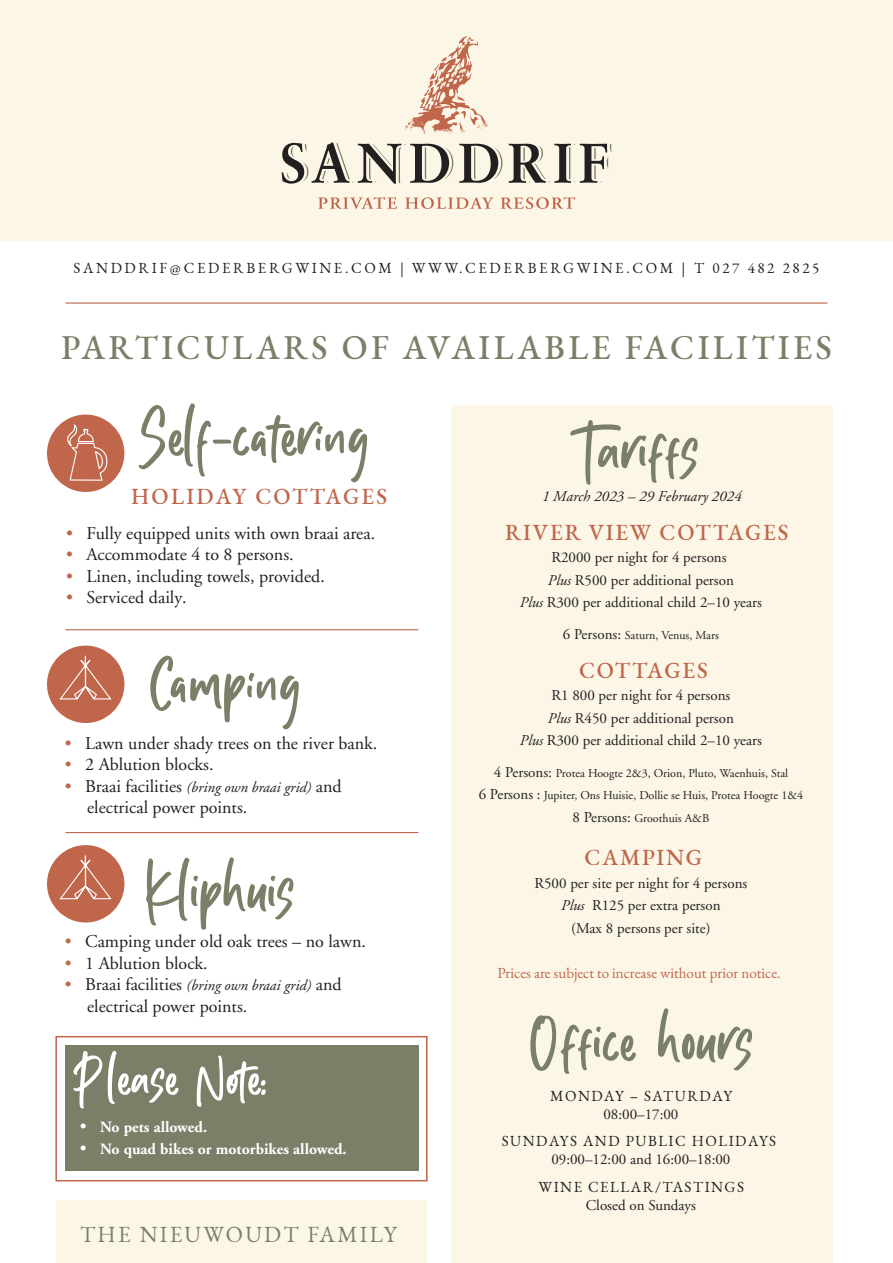
<style>
.page{position:relative;width:893px;height:1263px;background:#fff}
.page>*{position:absolute;margin:0;border:0;box-sizing:border-box;transform-origin:0 0}
.t1{font:84px "Bi G Poi Nts";color:#7a7f67}
.t2{font:500 33.9px "EB Garamond";letter-spacing:.1em;color:#7a7f67}
.t3{font:500 22.5px "EB Garamond";letter-spacing:.08em;color:#c0664b}
.t4{font:22.5px "EB Garamond";letter-spacing:.1em;color:#7a7f67}
.t5{font:500 22.5px "EB Garamond";letter-spacing:.1em;color:#c0664b}
.t6{font:18px "Adobe Garamond";color:#231f20}
.t7{font:700 15.75px "Adobe Garamond";color:#fff}
.t8{font:15px/22.5px "Adobe Garamond";color:#231f20;text-align:center}
.t9{font:italic 15px "Adobe Garamond";color:#231f20}
.t10{font:15px "EB Garamond";letter-spacing:.175em;color:#231f20}
.t11{font:15px "EB Garamond";letter-spacing:.1em;color:#231f20}
.t12{font:15px "EB Garamond";color:#c0664b}
.t13{font:12px/22.5px "Adobe Garamond";color:#231f20;text-align:center}
.s1{color:#c0664b}
.s2{font-style:normal;font-size:18px;color:#c0664b}
.s3{font-style:normal;font-size:18px}
.s4{font-weight:400;font-size:18px}
.s5{font-style:italic}
.s6{font-size:15px}
</style>
<div class="page">
<div style="left:56px;top:1201px;width:371px;height:62px;background:#fcf6e7"></div>
<div style="left:0;top:0;width:893px;height:240px;background:#fcf6e7"></div>
<svg style="left:282px;top:142px;width:329px;height:42px"></svg>
<svg style="left:405px;top:36px;width:83px;height:99px"></svg>
<svg style="left:318px;top:197px;width:79px;height:12px"></svg>
<svg style="left:405px;top:197px;width:88px;height:12px"></svg>
<svg style="left:501px;top:197px;width:74px;height:12px"></svg>
<hr style="left:65px;top:302px;width:762px;height:2px;background:#c0664b">
<hr style="left:65px;top:629px;width:353px;height:1px;background:#c0664b">
<hr style="left:65px;top:832px;width:353px;height:1px;background:#c0664b">
<div style="left:451px;top:406px;width:381px;height:857px;background:#fcf6e7"></div>
<svg style="left:570px;top:420px;width:128px;height:65px"></svg>
<svg style="left:530px;top:1008px;width:222px;height:66px"></svg>
<div style="left:55px;top:1036px;width:373px;height:145px;border:1px solid #c0664b"></div>
<div style="left:65px;top:1045px;width:353px;height:125px;background:#7a7f67"></div>
<svg style="left:73px;top:1051px;width:193px;height:57px"></svg>
<div style="left:47px;top:415px;width:77px;height:77px;background:#c0664b;border-radius:50%"></div>
<div style="left:47px;top:646px;width:77px;height:77px;background:#c0664b;border-radius:50%"></div>
<div style="left:47px;top:845px;width:77px;height:77px;background:#c0664b;border-radius:50%"></div>
<svg style="left:67px;top:425px;width:41px;height:56px"></svg>
<svg style="left:139px;top:403px;width:228px;height:79px"></svg>
<svg style="left:150px;top:656px;width:149px;height:73px"></svg>
<svg style="left:58px;top:656px;width:55px;height:44px"></svg>
<svg style="left:58px;top:855px;width:55px;height:45px"></svg>
<p class="t10" style="left:74px;top:258px;width:747px">SANDDRIF@CEDERBERGWINE.COM | WWW.CEDERBERGWINE.COM | T 027 482 2825</p>
<h2 class="t2" style="left:61px;top:326px;width:772px">PARTICULARS OF AVAILABLE FACILITIES</h2>
<h3 class="t5" style="left:131px;top:482px;width:258px">HOLIDAY COTTAGES</h3>
<p class="t6" style="left:66px;top:523px;width:311px"><span class="s1">•</span> Fully equipped units with own braai area.</p>
<p class="t6" style="left:66px;top:545px;width:229px"><span class="s1">•</span> Accommodate 4 to 8 persons.</p>
<p class="t6" style="left:66px;top:566px;width:260px"><span class="s1">•</span> Linen, including towels, provided.</p>
<p class="t6" style="left:66px;top:588px;width:122px"><span class="s1">•</span> Serviced daily.</p>
<p class="t6" style="left:65px;top:733px;width:314px"><span class="s1">•</span> Lawn under shady trees on the river bank.</p>
<p class="t6" style="left:65px;top:755px;width:150px"><span class="s1">•</span> 2 Ablution blocks.</p>
<p class="t9" style="left:65px;top:779px;width:279px"><span class="s2">•</span> <span class="s3">Braai facilities</span> (bring own braai grid) <span class="s3">and</span></p>
<p class="t6" style="left:87px;top:798px;width:162px">electrical power points.</p>
<h1 class="t1" style="left:147px;top:840px;width:148px">Kliphuis</h1>
<p class="t6" style="left:65px;top:931px;width:303px"><span class="s1">•</span> Camping under old oak trees – no lawn.</p>
<p class="t6" style="left:65px;top:953px;width:145px"><span class="s1">•</span> 1 Ablution block.</p>
<p class="t9" style="left:65px;top:977px;width:279px"><span class="s2">•</span> <span class="s3">Braai facilities</span> (bring own braai grid) <span class="s3">and</span></p>
<p class="t6" style="left:87px;top:996px;width:162px">electrical power points.</p>
<p class="t7" style="left:80px;top:1119px;width:129px"><span class="s4">•</span> No pets allowed.</p>
<p class="t7" style="left:80px;top:1140px;width:269px"><span class="s4">•</span> No quad bikes or motorbikes allowed.</p>
<h3 class="t4" style="left:80px;top:1220px;width:318px">THE NIEUWOUDT FAMILY</h3>
<p class="t9" style="left:542px;top:488px;width:201px">1 March 2023 – 29 February 2024</p>
<h3 class="t3" style="left:505px;top:517px;width:285px">RIVER VIEW COTTAGES</h3>
<p class="t8" style="left:520px;top:546px;width:244px">R2000 per night for 4 persons<br><span class="s5">Plus</span> R500 per additional person<br><span class="s5">Plus</span> R300 per additional child 2–10 years</p>
<p class="t13" style="left:563px;top:624px;width:157px"><span class="s6">6 Persons:</span> Saturn, Venus, Mars</p>
<h3 class="t3" style="left:579px;top:655px;width:130px">COTTAGES</h3>
<p class="t8" style="left:520px;top:684px;width:244px">R1 800 per night for 4 persons<br><span class="s5">Plus</span> R450 per additional person<br><span class="s5">Plus</span> R300 per additional child 2–10 years</p>
<p class="t13" style="left:479px;top:762px;width:326px"><span class="s6">4 Persons:</span> Protea Hoogte 2&amp;3, Orion, Pluto, Waenhuis, Stal<br><span class="s6">6 Persons :</span> Jupiter, Ons Huisie, Dollie se Huis, Protea Hoogte 1&amp;4<br><span class="s6">8 Persons:</span> Groothuis A&amp;B</p>
<h3 class="t3" style="left:585px;top:843px;width:119px">CAMPING</h3>
<p class="t8" style="left:534px;top:872px;width:214px">R500 per site per night for 4 persons<br><span class="s5">Plus</span> R125 per extra person<br>(Max 8 persons per site)</p>
<p class="t12" style="left:498px;top:963px;width:285px">Prices are subject to increase without prior notice.</p>
<p class="t11" style="left:550px;top:1086px;width:183px">MONDAY – SATURDAY</p>
<p class="t8" style="left:603px;top:1103px;width:76px">08:00–17:00</p>
<p class="t11" style="left:502px;top:1131px;width:276px">SUNDAYS AND PUBLIC HOLIDAYS</p>
<p class="t8" style="left:551px;top:1148px;width:181px">09:00–12:00 and 16:00–18:00</p>
<p class="t11" style="left:538px;top:1177px;width:207px">WINE CELLAR/TASTINGS</p>
<p class="t8" style="left:586px;top:1194px;width:112px">Closed on Sundays</p>
</div>
